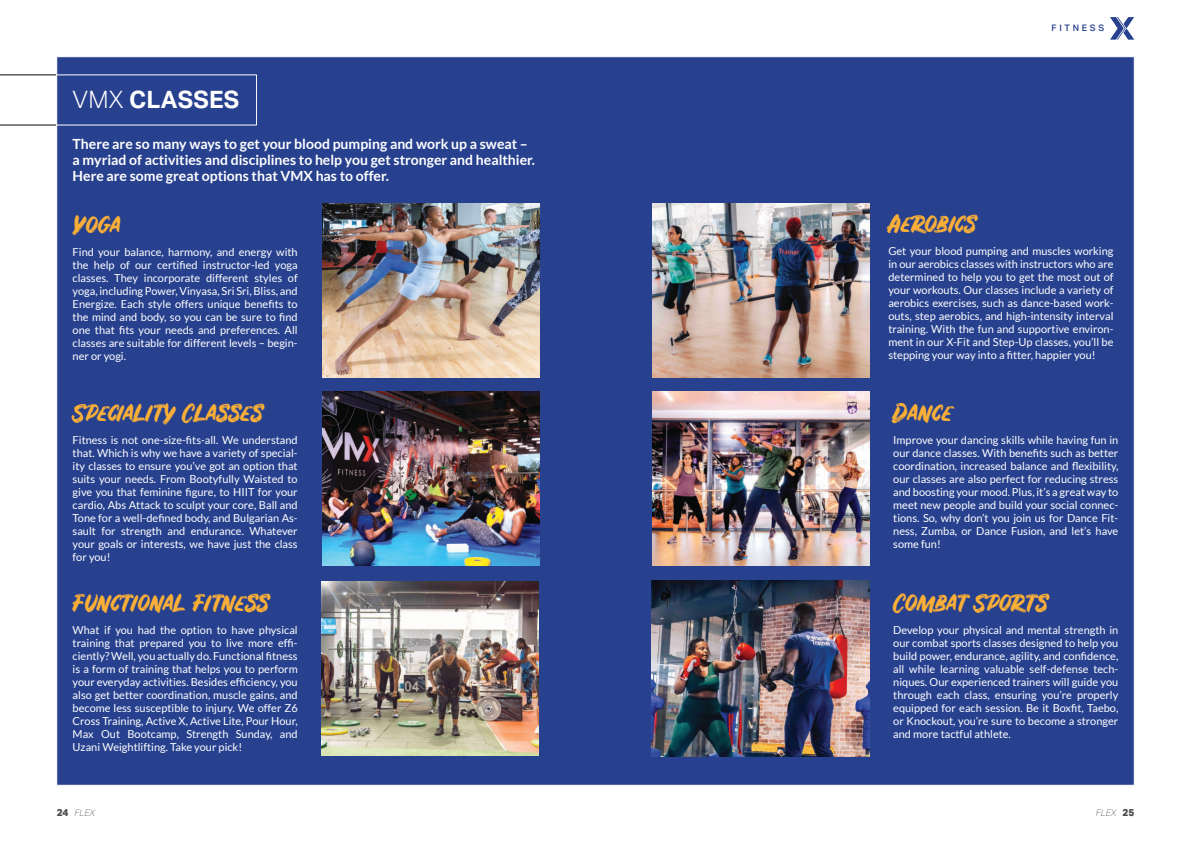
<style>
.page{position:relative;width:1191px;height:842px;background:#fff}
.page>*{position:absolute;margin:0;border:0;box-sizing:border-box;transform-origin:0 0}
.t1{font:24px "Rustico";color:#fbaf37}
.t2{font:700 24px "Aktiv Grotesk";letter-spacing:.01em;color:#fff}
.t3{font:700 14px/16px "Lato";color:#fff}
.t4{font:11px/13px "Lato";color:#fff;text-align:justify}
.t5{font:500 9px "Aktiv Grotesk";letter-spacing:.3em;color:#27418f}
.t6{font:italic 100 9px "Aktiv Grotesk";color:#4c4d4e}
.t7{font:italic 100 9px "Aktiv Grotesk";color:#4a4b4c}
.s1{font-weight:300}
.s2{font-weight:800;font-style:normal;font-size:10px}
</style>
<div class="page">
<div style="left:57px;top:57px;width:1077px;height:728px;background:#27418f"></div>
<img style="left:322px;top:581px;width:217px;height:175px">
<img style="left:322px;top:204px;width:217px;height:174px">
<img style="left:652px;top:204px;width:217px;height:174px">
<img style="left:322px;top:391px;width:217px;height:175px">
<svg style="left:1110px;top:17px;width:24px;height:23px"></svg>
<svg style="left:0;top:75px;width:257px;height:50px"></svg>
<img style="left:651px;top:580px;width:218px;height:176px">
<img style="left:652px;top:392px;width:217px;height:174px">
<h1 class="t2" style="left:73px;top:90px;width:168px"><span class="s1">VMX</span> CLASSES</h1>
<p class="t3" style="left:73px;top:137px;width:464px">There are so many ways to get your blood pumping and work up a sweat – a myriad of activities and disciplines to help you get stronger and healthier.<br>Here are some great options that VMX has to offer.</p>
<h1 class="t1" style="left:73px;top:211px;width:50px">Yoga</h1>
<p class="t4" style="left:73px;top:246px;width:227px">Find your balance, harmony, and energy with the help of our certified instructor-led yoga classes. They incorporate different styles of yoga, including Power, Vinyasa, Sri Sri, Bliss, and Energize. Each style offers unique benefits to the mind and body, so you can be sure to find one that fits your needs and preferences. All classes are suitable for different levels – begin&shy;ner or yogi.</p>
<h1 class="t1" style="left:73px;top:399px;width:191px">Speciality Classes</h1>
<p class="t4" style="left:73px;top:434px;width:227px">Fitness is not one-size-fits-all. We understand that. Which is why we have a variety of special&shy;ity classes to ensure you’ve got an option that suits your needs. From Bootyfully Waisted to give you that feminine figure, to HIIT for your cardio, Abs Attack to sculpt your core, Ball and Tone for a well-defined body, and Bulgarian As&shy;sault for strength and endurance. Whatever your goals or interests, we have just the class for you!</p>
<h1 class="t1" style="left:73px;top:588px;width:198px">Functional Fitness</h1>
<p class="t4" style="left:73px;top:624px;width:227px">What if you had the option to have physical training that prepared you to live more effi&shy;ciently? Well, you actually do. Functional fitness is a form of training that helps you to perform your everyday activities. Besides efficiency, you also get better coordination, muscle gains, and become less susceptible to injury. We offer Z6<br>Cross Training, Active X, Active Lite, Pour Hour, Max Out Bootcamp, Strength Sunday, and Uzani Weightlifting. Take your pick!</p>
<p class="t5" style="left:1051px;top:24px;width:54px">FITNESS</p>
<h1 class="t1" style="left:888px;top:209px;width:89px">Aerobics</h1>
<p class="t4" style="left:888px;top:245px;width:227px">Get your blood pumping and muscles working in our aerobics classes with instructors who are determined to help you to get the most out of your workouts. Our classes include a variety of aerobics exercises, such as dance-based work&shy;outs, step aerobics, and high-intensity interval training. With the fun and supportive environ&shy;ment in our X-Fit and Step-Up classes, you’ll be stepping your way into a fitter, happier you!</p>
<h1 class="t1" style="left:893px;top:399px;width:60px">Dance</h1>
<p class="t4" style="left:893px;top:434px;width:227px">Improve your dancing skills while having fun in our dance classes. With benefits such as better coordination, increased balance and flexibility, our classes are also perfect for reducing stress and boosting your mood. Plus, it’s a great way to meet new people and build your social connec&shy;tions. So, why don’t you join us for Dance Fit&shy;ness, Zumba, or Dance Fusion, and let’s have some fun!</p>
<h1 class="t1" style="left:893px;top:588px;width:156px">Combat Sports</h1>
<p class="t4" style="left:893px;top:624px;width:227px">Develop your physical and mental strength in our combat sports classes designed to help you build power, endurance, agility, and confidence, all while learning valuable self-defense tech&shy;niques. Our experienced trainers will guide you through each class, ensuring you’re properly equipped for each session. Be it Boxfit, Taebo, or Knockout, you’re sure to become a stronger and more tactful athlete.</p>
<p class="t6" style="left:57px;top:809px;width:40px"><span class="s2">24</span> FLEX</p>
<p class="t7" style="left:1095px;top:809px;width:40px">FLEX <span class="s2">25</span></p>
</div>
